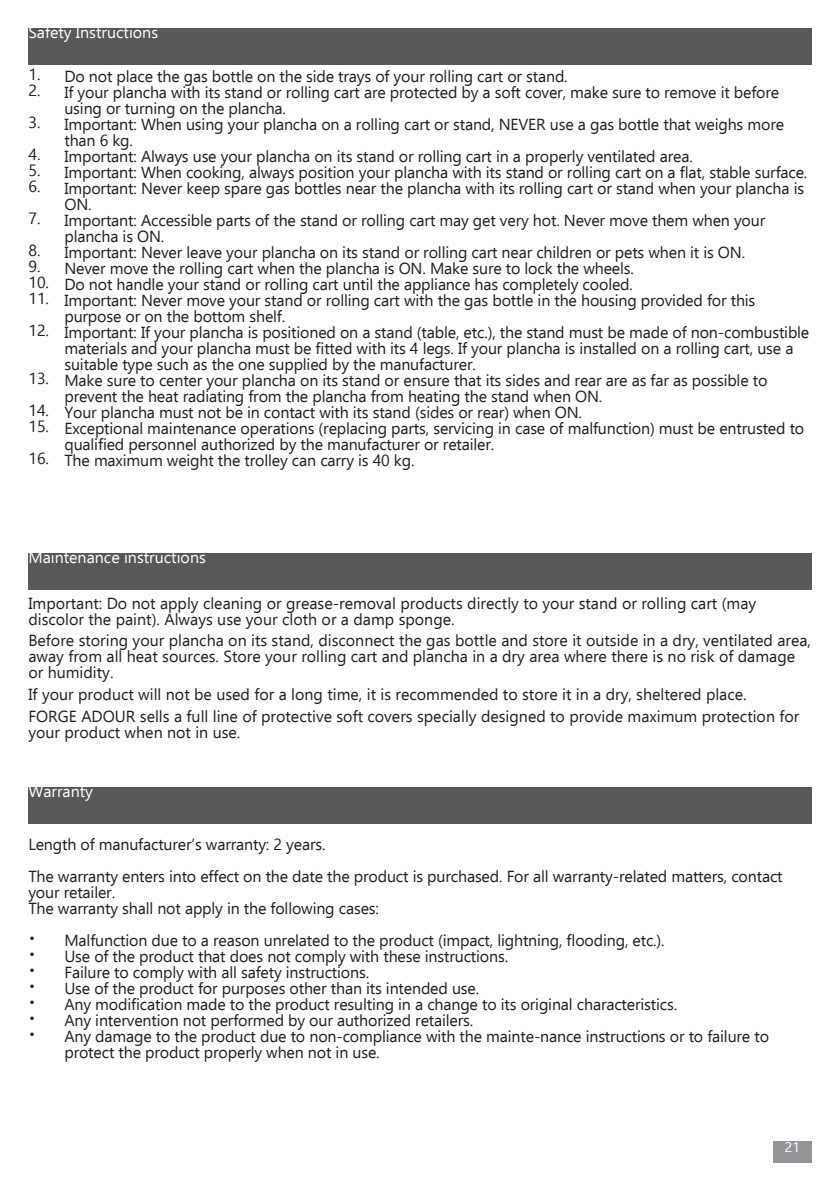
<style>
.page{position:relative;width:840px;height:1191px;background:#fff}
.page>*{position:absolute;margin:0;border:0;box-sizing:border-box;transform-origin:0 0}
.t1{font:16px/16px "Ebrima";letter-spacing:-.01em;color:#231f20}
.Normal_Text_Bold{font:16px "Ebrima";color:#fff}
.t2{font:14px "Ebrima";color:#fff}
.s1{font-family:"Andika"}
</style>
<div class="page">
<div style="left:772px;top:1141px;width:39px;height:21px;background:#939598"></div>
<div style="left:28px;top:28px;width:783px;height:37px;background:#57585a"></div>
<div style="left:28px;top:553px;width:783px;height:37px;background:#57585a"></div>
<div style="left:28px;top:787px;width:783px;height:36px;background:#57585a"></div>
<p class="Normal_Text_Bold" style="left:28px;top:20px;width:131px">Safety Instructions</p>
<p class="t1" style="left:28px;top:67px;width:540px">1. Do not place the gas bottle on the side trays of your rolling cart or stand.</p>
<p class="t1" style="left:64px;top:83px;width:716px;text-indent:-36px">2. If your plancha with its stand or rolling cart are protected by a soft cover, make sure to remove it before using or turning on the plancha.</p>
<p class="t1" style="left:64px;top:115px;width:720px;text-indent:-36px">3. Important: When using your plancha on a rolling cart or stand, NEVER use a gas bottle that weighs more than 6 kg.</p>
<p class="t1" style="left:28px;top:147px;width:665px">4. Important: Always use your plancha on its stand or rolling cart in a properly ventilated area.</p>
<p class="t1" style="left:28px;top:163px;width:780px">5. Important: When cooking, always position your plancha with its stand or rolling cart on a flat, stable surface.</p>
<p class="t1" style="left:64px;top:179px;width:740px;text-indent:-36px">6. Important: Never keep spare gas bottles near the plancha with its rolling cart or stand when your plancha is<br>ON.</p>
<p class="t1" style="left:64px;top:211px;width:702px;text-indent:-36px">7. Important: Accessible parts of the stand or rolling cart may get very hot. Never move them when your plancha is ON.</p>
<p class="t1" style="left:28px;top:243px;width:718px">8. Important: Never leave your plancha on its stand or rolling cart near children or pets when it is ON.</p>
<p class="t1" style="left:28px;top:259px;width:606px">9. Never move the rolling cart when the plancha is ON. Make sure to lock the wheels.</p>
<p class="t1" style="left:28px;top:275px;width:605px">10. Do not handle your stand or rolling cart until the appliance has completely cooled.</p>
<p class="t1" style="left:64px;top:291px;width:692px;text-indent:-36px">11. Important: Never move your stand or rolling cart with the gas bottle in the housing provided for this purpose or on the bottom shelf.</p>
<p class="t1" style="left:64px;top:323px;width:746px;text-indent:-36px">12. Important: If your plancha is positioned on a stand (table, etc.), the stand must be made of non-combustible materials and your plancha must be fitted with its 4 legs. If your plancha is installed on a rolling cart, use a suitable type such as the one supplied by the manufacturer.</p>
<p class="t1" style="left:64px;top:371px;width:704px;text-indent:-36px">13. Make sure to center your plancha on its stand or ensure that its sides and rear are as far as possible to prevent the heat radiating from the plancha from heating the stand when ON.</p>
<p class="t1" style="left:28px;top:403px;width:555px">14. Your plancha must not be in contact with its stand (sides or rear) when ON.</p>
<p class="t1" style="left:64px;top:419px;width:741px;text-indent:-36px">15. Exceptional maintenance operations (replacing parts, servicing in case of malfunction) must be entrusted to qualified personnel authorized by the manufacturer or retailer.</p>
<p class="t1" style="left:28px;top:451px;width:387px">16. The maximum weight the trolley can carry is 40 kg.</p>
<p class="Normal_Text_Bold" style="left:28px;top:545px;width:179px">Maintenance instructions</p>
<p class="t1" style="left:28px;top:594px;width:729px">Important: Do not apply cleaning or grease-removal products directly to your stand or rolling cart (may discolor the paint). Always use your cloth or a damp sponge.</p>
<p class="t1" style="left:28px;top:632px;width:783px">Before storing your plancha on its stand, disconnect the gas bottle and store it outside in a dry, ventilated area, away from all heat sources. Store your rolling cart and plancha in a dry area where there is no risk of damage or humidity.</p>
<p class="t1" style="left:28px;top:685px;width:719px">If your product will not be used for a long time, it is recommended to store it in a dry, sheltered place.</p>
<p class="t1" style="left:28px;top:707px;width:772px">FORGE ADOUR sells a full line of protective soft covers specially designed to provide maximum protection for your product when not in use.</p>
<p class="Normal_Text_Bold" style="left:28px;top:779px;width:66px">Warranty</p>
<p class="t1" style="left:28px;top:836px;width:298px">Length of manufacturer’s warranty: 2 years.</p>
<p class="t1" style="left:28px;top:868px;width:755px">The warranty enters into effect on the date the product is purchased. For all warranty-related matters, contact your retailer.</p>
<p class="t1" style="left:28px;top:900px;width:352px">The warranty shall not apply in the following cases:</p>
<p class="t1" style="left:28px;top:932px;width:637px"><span class="s1">•</span> Malfunction due to a reason unrelated to the product (impact, lightning, flooding, etc.).</p>
<p class="t1" style="left:28px;top:948px;width:481px"><span class="s1">•</span> Use of the product that does not comply with these instructions.</p>
<p class="t1" style="left:28px;top:964px;width:342px"><span class="s1">•</span> Failure to comply with all safety instructions.</p>
<p class="t1" style="left:28px;top:980px;width:452px"><span class="s1">•</span> Use of the product for purposes other than its intended use.</p>
<p class="t1" style="left:28px;top:996px;width:650px"><span class="s1">•</span> Any modification made to the product resulting in a change to its original characteristics.</p>
<p class="t1" style="left:28px;top:1012px;width:446px"><span class="s1">•</span> Any intervention not performed by our authorized retailers.</p>
<p class="t1" style="left:64px;top:1028px;width:705px;text-indent:-36px"><span class="s1">•</span> Any damage to the product due to non-compliance with the mainte-nance instructions or to failure to protect the product properly when not in use.</p>
<p class="t2" style="left:784px;top:1136px;width:17px">21</p>
</div>
